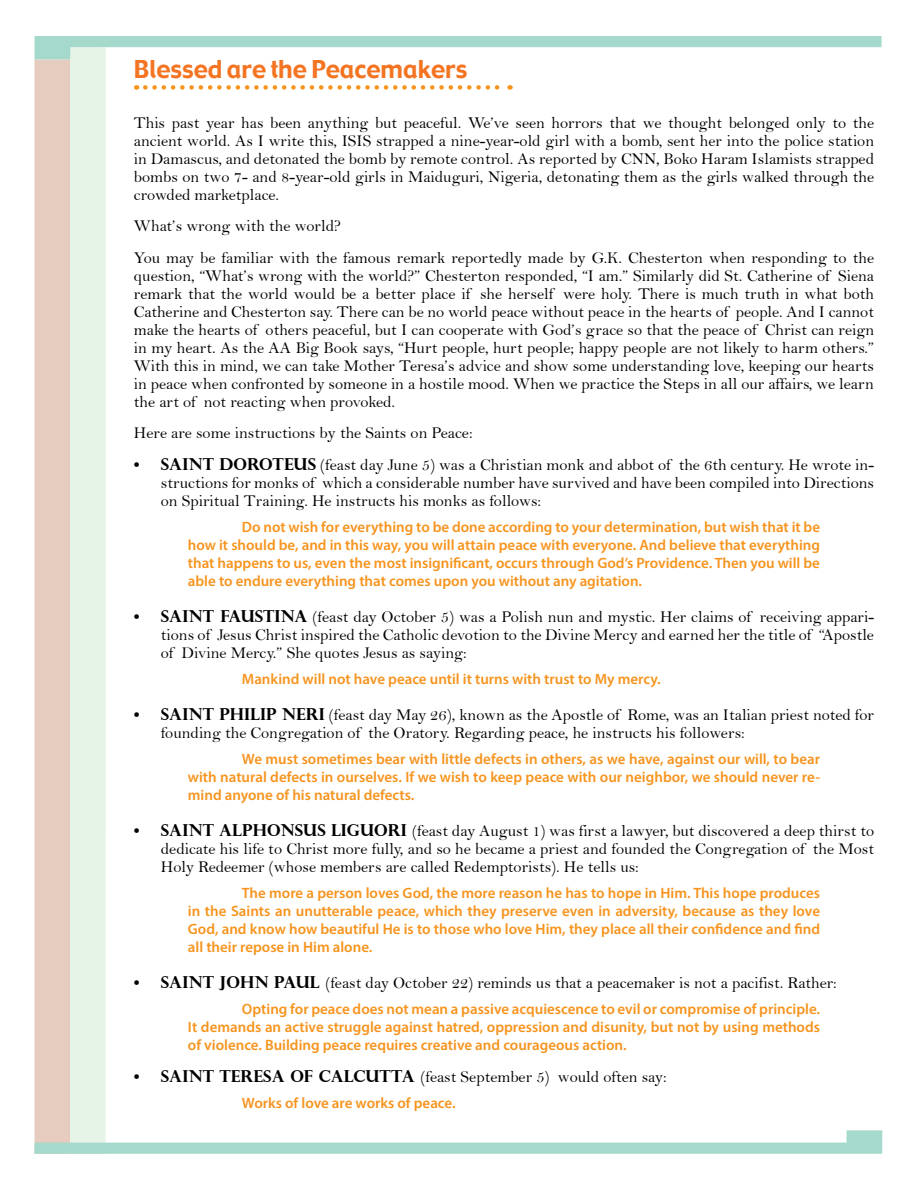
<style>
.page{position:relative;width:918px;height:1188px;background:#fff}
.page>*{position:absolute;margin:0;border:0;box-sizing:border-box;transform-origin:0 0}
.t1{font:24px "Gadget";color:#f47421}
.t2{font:16.5px/18px "Bell";color:#000;text-align:justify}
.t3{font:600 15px/18px "Myriad Pro";color:#f7941e;text-align:justify}
.s1{font-family:"Perpetua Titling";font-weight:700}
</style>
<div class="page">
<div style="left:34px;top:59px;width:36px;height:1095px;background:#e6cbbf"></div>
<div style="left:70px;top:47px;width:36px;height:1107px;background:#e6f3e7"></div>
<svg style="left:35px;top:36px;width:847px;height:23px"></svg>
<svg style="left:34px;top:1130px;width:848px;height:24px"></svg>
<svg style="left:145px;top:85px;width:366px;height:5px"></svg>
<h1 class="t1" style="left:134px;top:54px;width:335px">Blessed are the Peacemakers</h1>
<p class="t2" style="left:134px;top:114px;width:742px">This past year has been anything but peaceful. We’ve seen horrors that we thought belonged only to the ancient world. As I write this, ISIS strapped a nine-year-old girl with a bomb, sent her into the police station in Damascus, and detonated the bomb by remote control. As reported by CNN, Boko Haram Islamists strapped bombs on two 7- and 8-year-old girls in Maiduguri, Nigeria, detonating them as the girls walked through the crowded marketplace.</p>
<p class="t2" style="left:134px;top:210px;width:742px;line-height:31.5px">What’s wrong with the world?<br>You may be familiar with the famous remark reportedly made by G.K. Chesterton when responding to the</p>
<p class="t2" style="left:134px;top:267px;width:742px">question, “What’s wrong with the world?” Chesterton responded, “I am.” Similarly did St. Catherine of Siena remark that the world would be a better place if she herself were holy. There is much truth in what both Catherine and Chesterton say. There can be no world peace without peace in the hearts of people. And I cannot make the hearts of others peaceful, but I can cooperate with God’s grace so that the peace of Christ can reign in my heart. As the AA Big Book says, “Hurt people, hurt people; happy people are not likely to harm others.” With this in mind, we can take Mother Teresa’s advice and show some understanding love, keeping our hearts in peace when confronted by someone in a hostile mood. When we practice the Steps in all our affairs, we learn the art of not reacting when provoked.</p>
<p class="t2" style="left:134px;top:424px;width:340px">Here are some instructions by the Saints on Peace:</p>
<p class="t2" style="left:161px;top:456px;width:715px;text-indent:-27px"><span class="s1">• SAINT DOROTEUS</span> (feast day June 5) was a Christian monk and abbot of the 6th century. He wrote in&shy;structions for monks of which a considerable number have survived and have been compiled into Directions on Spiritual Training. He instructs his monks as follows:</p>
<p class="t3" style="left:188px;top:518px;width:634px;text-indent:54px">Do not wish for everything to be done according to your determination, but wish that it be how it should be, and in this way, you will attain peace with everyone. And believe that everything that happens to us, even the most insignificant, occurs through God’s Providence. Then you will be able to endure everything that comes upon you without any agitation.</p>
<p class="t2" style="left:161px;top:608px;width:715px;text-indent:-27px"><span class="s1">• SAINT FAUSTINA</span> (feast day October 5) was a Polish nun and mystic. Her claims of receiving appari&shy;tions of Jesus Christ inspired the Catholic devotion to the Divine Mercy and earned her the title of “Apostle of Divine Mercy.” She quotes Jesus as saying:</p>
<p class="t3" style="left:242px;top:670px;width:420px">Mankind will not have peace until it turns with trust to My mercy.</p>
<p class="t2" style="left:161px;top:706px;width:715px;text-indent:-27px"><span class="s1">• SAINT PHILIP NERI</span> (feast day May 26), known as the Apostle of Rome, was an Italian priest noted for founding the Congregation of the Oratory. Regarding peace, he instructs his followers:</p>
<p class="t3" style="left:188px;top:750px;width:634px;text-indent:54px">We must sometimes bear with little defects in others, as we have, against our will, to bear with natural defects in ourselves. If we wish to keep peace with our neighbor, we should never re&shy;mind anyone of his natural defects.</p>
<p class="t2" style="left:161px;top:822px;width:715px;text-indent:-27px"><span class="s1">• SAINT ALPHONSUS LIGUORI</span> (feast day August 1) was first a lawyer, but discovered a deep thirst to dedicate his life to Christ more fully, and so he became a priest and founded the Congregation of the Most Holy Redeemer (whose members are called Redemptorists). He tells us:</p>
<p class="t3" style="left:188px;top:884px;width:634px;text-indent:54px">The more a person loves God, the more reason he has to hope in Him. This hope produces in the Saints an unutterable peace, which they preserve even in adversity, because as they love God, and know how beautiful He is to those who love Him, they place all their confidence and find all their repose in Him alone.</p>
<p class="t2" style="left:134px;top:974px;width:704px"><span class="s1">• SAINT JOHN PAUL</span> (feast day October 22) reminds us that a peacemaker is not a pacifist. Rather:</p>
<p class="t3" style="left:188px;top:1000px;width:634px;text-indent:54px">Opting for peace does not mean a passive acquiescence to evil or compromise of principle.<br>It demands an active struggle against hatred, oppression and disunity, but not by using methods of violence. Building peace requires creative and courageous action.</p>
<p class="t2" style="left:134px;top:1068px;width:534px"><span class="s1">• SAINT TERESA OF CALCUTTA</span> (feast September 5) would often say:</p>
<p class="t3" style="left:242px;top:1094px;width:215px">Works of love are works of peace.</p>
</div>
